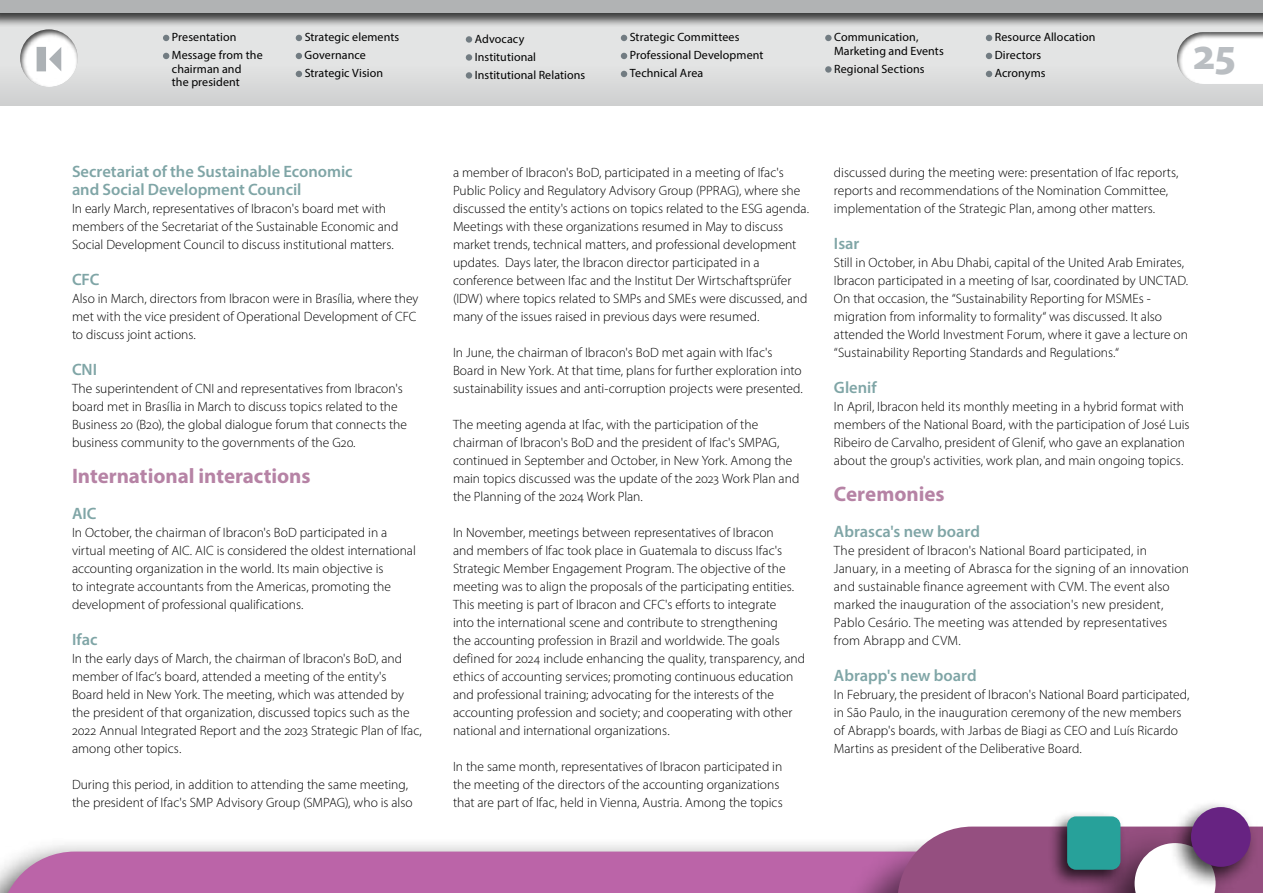
<style>
.page{position:relative;width:1263px;height:893px;background:#fff}
.page>*{position:absolute;margin:0;border:0;box-sizing:border-box;transform-origin:0 0}
.t1{font:700 45px "Myriad Pro";color:#babec2}
.t2{font:700 21px "Myriad Pro";letter-spacing:-.005em;color:#b683a5}
.t3{font:600 16.5px/18px "Myriad Pro";color:#7fa5a6}
.t4{font:300 13.5px/18px "Myriad Pro";color:#000}
.t5{font:12px/18px "Myriad Pro";letter-spacing:.005em;color:#000}
</style>
<div class="page">
<div style="left:0;top:836px;width:1263px;height:57px;background:#000;opacity:.75"></div>
<div style="left:0;top:851px;width:834px;height:42px;background:#bb64a8"></div>
<div style="left:834px;top:836px;width:420px;height:57px;background:#000;opacity:.5"></div>
<svg style="left:897px;top:827px;width:366px;height:66px"></svg>
<div style="left:1168px;top:799px;width:90px;height:90px;background:#000;opacity:.75"></div>
<div style="left:1191px;top:807px;width:60px;height:60px;background:#672382;border-radius:50%"></div>
<div style="left:1048px;top:810px;width:78px;height:78px;background:#000;opacity:.75"></div>
<div style="left:1067px;top:816px;width:53px;height:54px;background:#27a19a;border-radius:9px"></div>
<div style="left:0;top:0;width:1263px;height:106px;background:linear-gradient(to right,#dcdddd,#dcdddd)"></div>
<svg style="left:986px;top:35px;width:6px;height:6px"></svg>
<svg style="left:986px;top:53px;width:6px;height:6px"></svg>
<svg style="left:986px;top:71px;width:6px;height:6px"></svg>
<svg style="left:296px;top:35px;width:6px;height:6px"></svg>
<svg style="left:296px;top:53px;width:6px;height:6px"></svg>
<svg style="left:296px;top:71px;width:6px;height:6px"></svg>
<svg style="left:163px;top:35px;width:6px;height:6px"></svg>
<svg style="left:163px;top:53px;width:6px;height:6px"></svg>
<div style="left:466px;top:36px;width:6px;height:7px;background:#727c82;border-radius:50%"></div>
<div style="left:466px;top:54px;width:6px;height:7px;background:#727c82;border-radius:50%"></div>
<div style="left:466px;top:72px;width:6px;height:7px;background:#727c82;border-radius:50%"></div>
<svg style="left:621px;top:35px;width:6px;height:6px"></svg>
<svg style="left:621px;top:53px;width:6px;height:6px"></svg>
<svg style="left:621px;top:71px;width:6px;height:6px"></svg>
<div style="left:825px;top:35px;width:7px;height:6px;background:#727c82;border-radius:50%"></div>
<div style="left:825px;top:66px;width:7px;height:7px;background:#727c82;border-radius:50%"></div>
<div style="left:1164px;top:19px;width:99px;height:66px;background:#000;opacity:.75"></div>
<div style="left:0;top:0;width:1263px;height:27px;background:#000;opacity:.75"></div>
<div style="left:0;top:0;width:1263px;height:13px;background:#b1b3b4"></div>
<div style="left:7px;top:18px;width:84px;height:72px;background:#000;opacity:.75"></div>
<svg style="left:37px;top:47px;width:24px;height:24px"></svg>
<p class="t5" style="left:172px;top:28px;width:92px">Presentation<br>Message from the</p>
<p class="t5" style="left:172px;top:62px;width:71px;line-height:13.5px">chairman and the president</p>
<p class="t5" style="left:305px;top:28px;width:96px">Strategic elements<br>Governance<br>Strategic Vision</p>
<p class="t3" style="left:72px;top:162px;width:282px">Secretariat of the Sustainable Economic and Social Development Council</p>
<p class="t4" style="left:72px;top:199px;width:328px">In early March, representatives of Ibracon's board met with members of the Secretariat of the Sustainable Economic and<br>Social Development Council to discuss institutional matters.</p>
<p class="t3" style="left:72px;top:270px;width:29px">CFC</p>
<p class="t4" style="left:72px;top:289px;width:348px">Also in March, directors from Ibracon were in Brasília, where they met with the vice president of Operational Development of CFC to discuss joint actions.</p>
<p class="t3" style="left:72px;top:360px;width:27px">CNI</p>
<p class="t4" style="left:72px;top:379px;width:337px">The superintendent of CNI and representatives from Ibracon's board met in Brasília in March to discuss topics related to the Business 20 (B20), the global dialogue forum that connects the business community to the governments of the G20.</p>
<h2 class="t2" style="left:72px;top:462px;width:240px">International interactions</h2>
<p class="t3" style="left:72px;top:504px;width:26px">AIC</p>
<p class="t4" style="left:72px;top:523px;width:345px">In October, the chairman of Ibracon's BoD participated in a virtual meeting of AIC. AIC is considered the oldest international accounting organization in the world. Its main objective is<br>to integrate accountants from the Americas, promoting the development of professional qualifications.</p>
<p class="t3" style="left:72px;top:630px;width:27px">Ifac</p>
<p class="t4" style="left:72px;top:649px;width:351px">In the early days of March, the chairman of Ibracon's BoD, and member of Ifac’s board, attended a meeting of the entity's<br>Board held in New York. The meeting, which was attended by the president of that organization, discussed topics such as the 2022 Annual Integrated Report and the 2023 Strategic Plan of Ifac, among other topics.</p>
<p class="t4" style="left:72px;top:775px;width:342px">During this period, in addition to attending the same meeting, the president of Ifac's SMP Advisory Group (SMPAG), who is also</p>
<p class="t5" style="left:475px;top:29px;width:112px">Advocacy<br>Institutional<br>Institutional Relations</p>
<p class="t5" style="left:630px;top:28px;width:135px">Strategic Committees<br>Professional Development<br>Technical Area</p>
<p class="t5" style="left:834px;top:30px;width:111px;line-height:13.5px">Communication,<br>Marketing and Events</p>
<p class="t5" style="left:834px;top:59px;width:92px">Regional Sections</p>
<p class="t5" style="left:995px;top:28px;width:102px">Resource Allocation<br>Directors<br>Acronyms</p>
<h1 class="t1" style="left:1193px;top:24px;width:44px">25</h1>
<p class="t4" style="left:453px;top:163px;width:358px">a member of Ibracon's BoD, participated in a meeting of Ifac's Public Policy and Regulatory Advisory Group (PPRAG), where she discussed the entity's actions on topics related to the ESG agenda.<br>Meetings with these organizations resumed in May to discuss market trends, technical matters, and professional development updates. Days later, the Ibracon director participated in a conference between Ifac and the Institut Der Wirtschaftsprüfer (IDW) where topics related to SMPs and SMEs were discussed, and many of the issues raised in previous days were resumed.</p>
<p class="t4" style="left:453px;top:343px;width:351px">In June, the chairman of Ibracon's BoD met again with Ifac's<br>Board in New York. At that time, plans for further exploration into sustainability issues and anti-corruption projects were presented.</p>
<p class="t4" style="left:453px;top:415px;width:348px">The meeting agenda at Ifac, with the participation of the chairman of Ibracon's BoD and the president of Ifac's SMPAG, continued in September and October, in New York. Among the main topics discussed was the update of the 2023 Work Plan and the Planning of the 2024 Work Plan.</p>
<p class="t4" style="left:453px;top:523px;width:354px">In November, meetings between representatives of Ibracon<br>and members of Ifac took place in Guatemala to discuss Ifac's Strategic Member Engagement Program. The objective of the meeting was to align the proposals of the participating entities.<br>This meeting is part of Ibracon and CFC's efforts to integrate<br>into the international scene and contribute to strengthening<br>the accounting profession in Brazil and worldwide. The goals defined for 2024 include enhancing the quality, transparency, and ethics of accounting services; promoting continuous education and professional training; advocating for the interests of the accounting profession and society; and cooperating with other national and international organizations.</p>
<p class="t4" style="left:453px;top:757px;width:331px">In the same month, representatives of Ibracon participated in the meeting of the directors of the accounting organizations that are part of Ifac, held in Vienna, Austria. Among the topics</p>
<p class="t4" style="left:834px;top:163px;width:346px">discussed during the meeting were: presentation of Ifac reports, reports and recommendations of the Nomination Committee, implementation of the Strategic Plan, among other matters.</p>
<p class="t3" style="left:834px;top:234px;width:27px">Isar</p>
<p class="t4" style="left:834px;top:253px;width:356px">Still in October, in Abu Dhabi, capital of the United Arab Emirates, Ibracon participated in a meeting of Isar, coordinated by UNCTAD.<br>On that occasion, the “Sustainability Reporting for MSMEs - migration from informality to formality“ was discussed. It also attended the World Investment Forum, where it gave a lecture on “Sustainability Reporting Standards and Regulations.“</p>
<p class="t3" style="left:834px;top:378px;width:44px">Glenif</p>
<p class="t4" style="left:834px;top:397px;width:357px">In April, Ibracon held its monthly meeting in a hybrid format with members of the National Board, with the participation of José Luis Ribeiro de Carvalho, president of Glenif, who gave an explanation about the group's activities, work plan, and main ongoing topics.</p>
<h2 class="t2" style="left:834px;top:480px;width:112px">Ceremonies</h2>
<p class="t3" style="left:834px;top:522px;width:147px">Abrasca's new board</p>
<p class="t4" style="left:834px;top:541px;width:357px">The president of Ibracon's National Board participated, in January, in a meeting of Abrasca for the signing of an innovation and sustainable finance agreement with CVM. The event also marked the inauguration of the association's new president, Pablo Cesário. The meeting was attended by representatives from Abrapp and CVM.</p>
<p class="t3" style="left:834px;top:666px;width:144px">Abrapp's new board</p>
<p class="t4" style="left:834px;top:685px;width:357px">In February, the president of Ibracon's National Board participated, in São Paulo, in the inauguration ceremony of the new members of Abrapp's boards, with Jarbas de Biagi as CEO and Luís Ricardo Martins as president of the Deliberative Board.</p>
</div>
